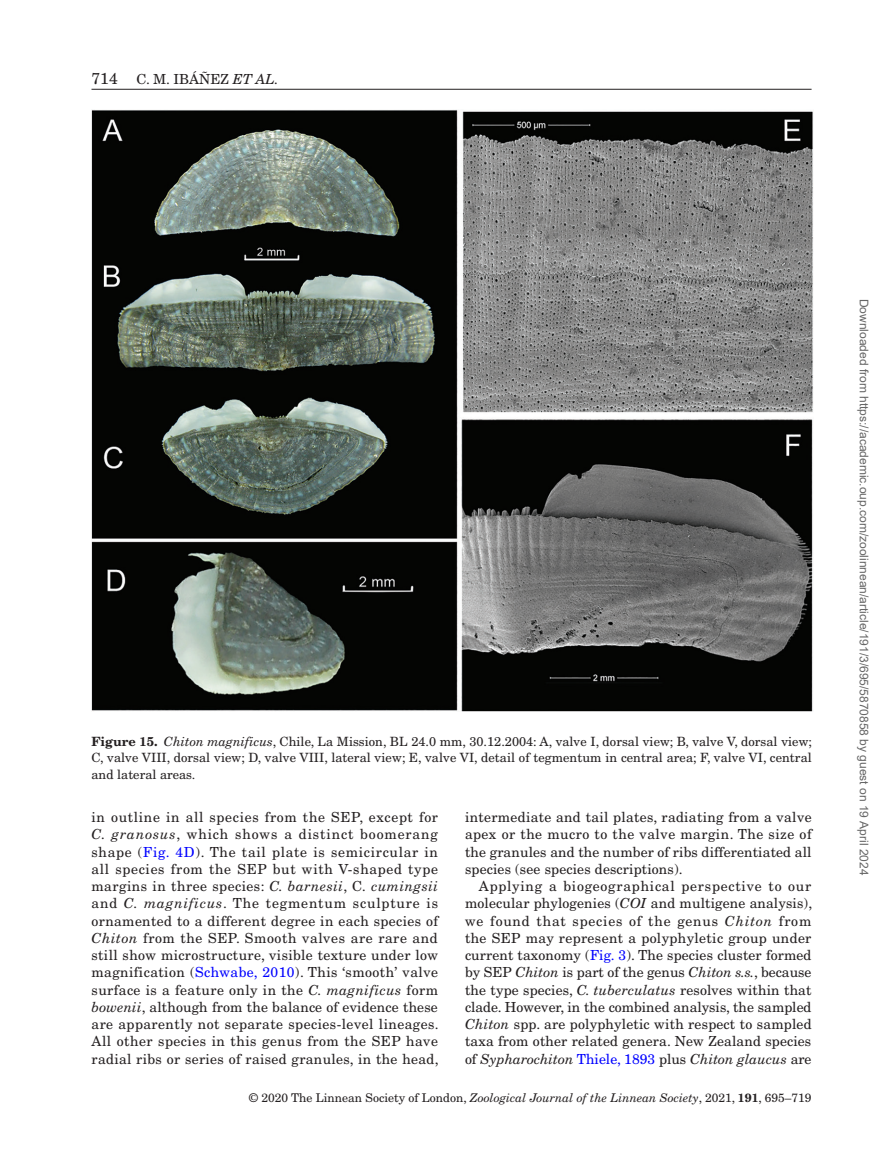
<style>
.page{position:relative;width:893px;height:1174px;background:#fff}
.page>*{position:absolute;margin:0;border:0;box-sizing:border-box;transform-origin:0 0}
.t1{font:13.8px/17.2px "New Century Schlbk";letter-spacing:.01em;color:#231f20;text-align:justify}
.t2{font:12.75px/16.5px "New Century Schlbk";letter-spacing:.005em;color:#231f20;text-align:justify}
.t3{font:12px "Arial";color:#666}
.t4{font:12px "New Century Schlbk";color:#231f20}
.s1{font-size:15.75px}
.s2{font-style:italic}
.s3{font-weight:700}
.s4{color:#00f}
</style>
<div class="page">
<hr style="left:92px;top:89px;width:720px;height:1px;background:#231f20">
<img style="left:92px;top:110px;width:721px;height:601px">
<p class="t1" style="left:92px;top:70px;width:189px"><span class="s1">714</span> C. M. IBÁÑEZ <span class="s2">ET AL.</span></p>
<p class="t2" style="left:91px;top:733px;width:722px"><span class="s3">Figure 15.</span> <span class="s2">Chiton magnificus</span>, Chile, La Mission, BL 24.0 mm, 30.12.2004: A, valve I, dorsal view; B, valve V, dorsal view; C, valve VIII, dorsal view; D, valve VIII, lateral view; E, valve VI, detail of tegmentum in central area; F, valve VI, central and lateral areas.</p>
<p class="t1" style="left:91px;top:808px;width:349px">in outline in all species from the SEP, except for <span class="s2">C. granosus</span>, which shows a distinct boomerang shape (<span class="s4">Fig. 4D</span>). The tail plate is semicircular in all species from the SEP but with V-shaped type margins in three species: <span class="s2">C. barnesii</span>, C<span class="s2">. cumingsii </span>and <span class="s2">C. magnificus</span>. The tegmentum sculpture is ornamented to a different degree in each species of <span class="s2">Chiton</span> from the SEP. Smooth valves are rare and still show microstructure, visible texture under low magnification (<span class="s4">Schwabe, 2010</span>). This ‘smooth’ valve surface is a feature only in the <span class="s2">C. magnificus</span> form <span class="s2">bowenii</span>, although from the balance of evidence these are apparently not separate species-level lineages.<br>All other species in this genus from the SEP have radial ribs or series of raised granules, in the head,</p>
<p class="t1" style="left:465px;top:808px;width:348px">intermediate and tail plates, radiating from a valve apex or the mucro to the valve margin. The size of the granules and the number of ribs differentiated all species (see species descriptions).</p>
<p class="t1" style="left:465px;top:877px;width:349px;text-indent:14px">Applying a biogeographical perspective to our molecular phylogenies (<span class="s2">COI</span> and multigene analysis), we found that species of the genus <span class="s2">Chiton</span> from the SEP may represent a polyphyletic group under current taxonomy (<span class="s4">Fig. 3</span>). The species cluster formed by SEP <span class="s2">Chiton</span> is part of the genus <span class="s2">Chiton s.s.</span>, because the type species, <span class="s2">C. tuberculatus</span> resolves within that clade. However, in the combined analysis, the sampled <span class="s2">Chiton</span> spp. are polyphyletic with respect to sampled taxa from other related genera. New Zealand species of <span class="s2">Sypharochiton</span> <span class="s4">Thiele, 1893</span> plus <span class="s2">Chiton glaucus</span> are</p>
<p class="t4" style="left:249px;top:1090px;width:564px">© 2020 The Linnean Society of London, <span class="s2">Zoological Journal of the Linnean Society</span>, 2021, <span class="s3">191</span>, 695–719</p>
<p class="t3" style="left:868px;top:298px;width:578px;rotate:90deg">Downloaded from https://academic.oup.com/zoolinnean/article/191/3/695/5870858 by guest on 19 April 2024</p>
</div>
